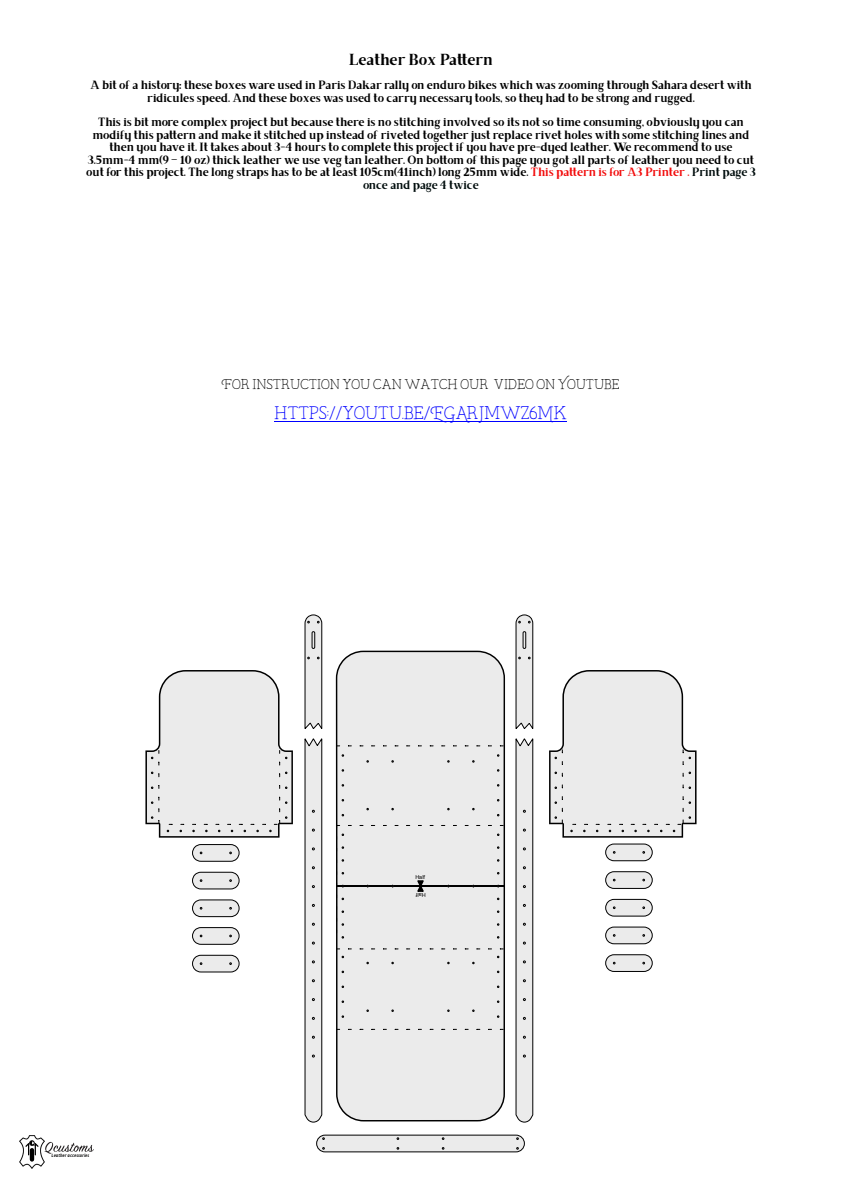
<style>
.page{position:relative;width:842px;height:1191px;background:#fff}
.page>*{position:absolute;margin:0;border:0;box-sizing:border-box;transform-origin:0 0}
.t1{font:18px "Brixton Ln";color:#00f}
.t2{font:16px "Brixton TC";color:#000}
.t3{font:14px "Brixton Ln";color:#000}
.t4{font:12px/12.5px "Brixton TC";color:#000;text-align:center}
.t5{font:5.5px "Arial";color:#000}
.t6{font:4.3px "Contrail One";color:#000;scale:1.1 1}
.s1{color:#f20d0d}
.s2{color:#000d0d}
</style>
<div class="page">
<div style="left:335px;top:650px;width:170px;height:472px;background:#ebebeb"></div>
<div style="left:316px;top:1134px;width:209px;height:18px;background:#ebebeb;border:1px solid #000;border-radius:8px"></div>
<svg style="left:337px;top:745px;width:167px;height:1px"></svg>
<svg style="left:337px;top:1029px;width:167px;height:1px"></svg>
<svg style="left:549px;top:670px;width:147px;height:167px;background:#e5e5e5"></svg>
<svg style="left:145px;top:670px;width:148px;height:167px;background:#e4e4e4"></svg>
<div style="left:336px;top:825px;width:168px;height:116px;background:#ebebeb"></div>
<svg style="left:337px;top:948px;width:167px;height:1px"></svg>
<svg style="left:515px;top:614px;width:19px;height:509px;background:#cfcfcf"></svg>
<svg style="left:304px;top:614px;width:19px;height:509px;background:#cfcfcf"></svg>
<svg style="left:192px;top:844px;width:48px;height:18px"></svg>
<svg style="left:605px;top:843px;width:48px;height:18px"></svg>
<svg style="left:192px;top:871px;width:48px;height:19px"></svg>
<svg style="left:605px;top:871px;width:48px;height:18px"></svg>
<svg style="left:192px;top:899px;width:48px;height:18px"></svg>
<svg style="left:605px;top:898px;width:48px;height:19px"></svg>
<svg style="left:192px;top:927px;width:48px;height:18px"></svg>
<svg style="left:605px;top:926px;width:48px;height:18px"></svg>
<svg style="left:192px;top:954px;width:48px;height:19px"></svg>
<svg style="left:605px;top:954px;width:48px;height:18px"></svg>
<img style="left:19px;top:1135px;width:26px;height:33px">
<svg style="left:24px;top:1140px;width:70px;height:19px"></svg>
<hr style="left:275px;top:421px;width:292px;height:1px;background:#00f">
<h2 class="t2" style="left:349px;top:54px;width:145px">Leather Box Pattern</h2>
<p class="t4" style="left:90px;top:80px;width:663px">A bit of a history: these boxes ware used in Paris Dakar rally on enduro bikes which was zooming through Sahara desert with ridicules speed. And these boxes was used to carry necessary tools, so they had to be strong and rugged.</p>
<p class="t4" style="left:86px;top:117px;width:671px">This is bit more complex project but because there is no stitching involved so its not so time consuming, obviously you can modify this pattern and make it stitched up instead of riveted together just replace rivet holes with some stitching lines and then you have it. It takes about 3-4 hours to complete this project if you have pre-dyed leather. We recommend to use 3.5mm-4 mm(9 – 10 oz) thick leather we use veg tan leather. On bottom of this page you got all parts of leather you need to cut out for this project. The long straps has to be at least 105cm(41inch) long 25mm wide. <span class="s1">This pattern is for A3 Printer .</span> <span class="s2">Print page 3 once and page 4 twice</span></p>
<p class="t3" style="left:222px;top:379px;width:399px">For instruction you can watch our video on YouTube</p>
<h1 class="t1" style="left:275px;top:406px;width:294px">https://youtu.be/EGArjmwz6Mk</h1>
<p class="t6" style="left:52px;top:1153px;width:36px">Leather accessories</p>
<p class="t5" style="left:415px;top:875px;width:11px">Half</p>
<p class="t5" style="left:426px;top:897px;width:11px;rotate:-180deg">Half</p>
</div>
